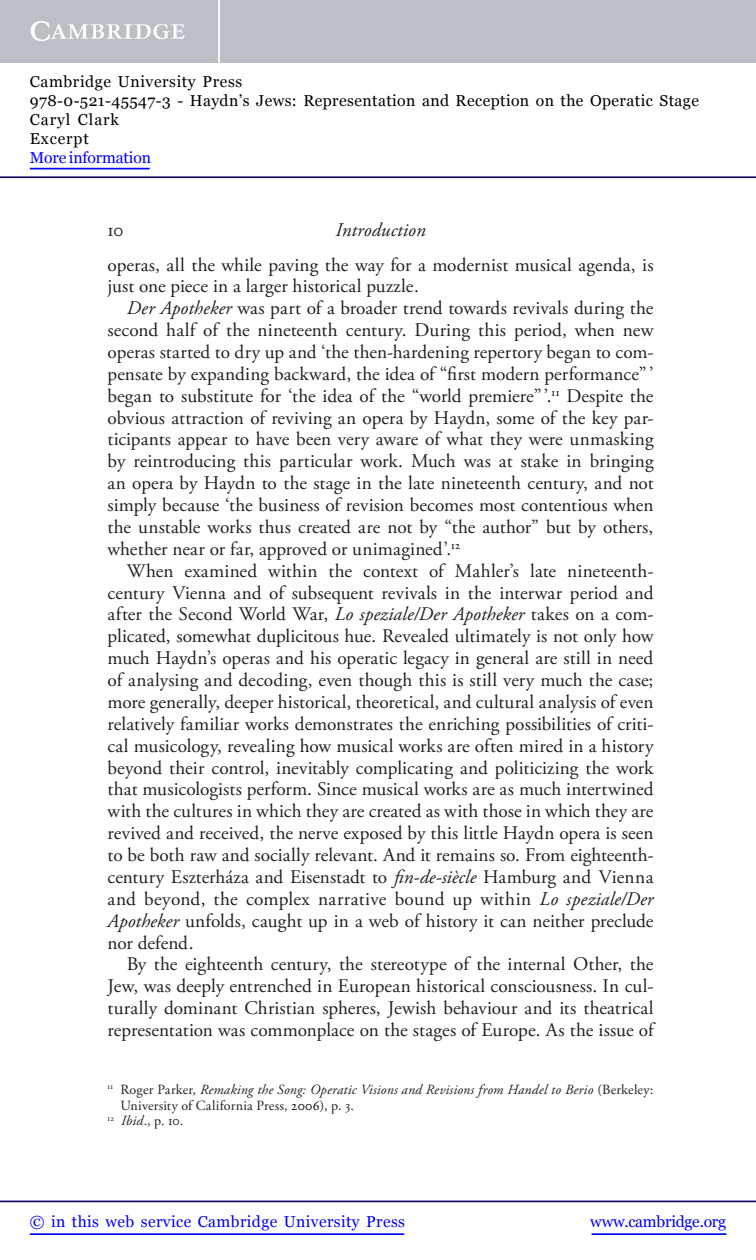
<style>
.page{position:relative;width:756px;height:1260px;background:#fff}
.page>*{position:absolute;margin:0;border:0;box-sizing:border-box;transform-origin:0 0}
.t1{font:19.25px/21.9px "Adobe Garamond Pro";color:#231f20;text-align:justify}
.t2{font:italic 19.25px "Adobe Garamond Pro";letter-spacing:.005em;color:#231f20}
.t3{font:15.75px/18.9px "Georgia";letter-spacing:.025em;color:#000}
.t4{font:15.75px "Georgia";letter-spacing:.025em;color:#0000f1}
.t5{font:15.75px "Georgia";letter-spacing:-.015em;color:#0000f1}
.t6{font:15.75px "Georgia";letter-spacing:-.01em;color:#0000f1}
.t7{font:italic 14px "Adobe Garamond Pro";letter-spacing:.015em;color:#231f20}
.t8{font:14px "Adobe Garamond Pro";letter-spacing:.015em;color:#231f20}
.s1{font-style:italic}
.s2{font-style:normal}
.s3{color:#000}
</style>
<div class="page">
<div style="left:0;top:0;width:756px;height:63px;background:#bac0c6"></div>
<svg style="left:31px;top:21px;width:154px;height:20px"></svg>
<hr style="left:218px;top:0;width:2px;height:63px;background:#fff">
<hr style="left:0;top:176px;width:756px;height:2px;background:#150666">
<hr style="left:0;top:1201px;width:756px;height:1px;background:#150666">
<hr style="left:592px;top:1233px;width:134px;height:2px;background:#0000f1">
<hr style="left:30px;top:1233px;width:374px;height:2px;background:#0000f1">
<hr style="left:30px;top:168px;width:120px;height:1px;background:#0000f1">
<p class="t3" style="left:30px;top:72px;width:671px">Cambridge University Press<br>978-0-521-45547-3 - Haydn’s Jews: Representation and Reception on the Operatic Stage Caryl Clark<br>Excerpt</p>
<p class="t6" style="left:30px;top:148px;width:123px">More information</p>
<p class="t1" style="left:108px;top:220px;width:17px">10</p>
<p class="t2" style="left:335px;top:222px;width:92px">Introduction</p>
<p class="t1" style="left:108px;top:255px;width:547px">operas, all the while paving the way for a modernist musical agenda, is just one piece in a larger historical puzzle.</p>
<p class="t1" style="left:108px;top:299px;width:548px;text-indent:19px"><span class="s1">Der Apotheker</span> was part of a broader trend towards revivals during the second half of the nineteenth century. During this period, when new operas started to dry up and ‘the then-hardening repertory began to com&shy;pensate by expanding backward, the idea of “first modern performance”’ began to substitute for ‘the idea of the “world premiere” ’.<sup>11</sup> Despite the obvious attraction of reviving an opera by Haydn, some of the key par&shy;ticipants appear to have been very aware of what they were unmasking by reintroducing this particular work. Much was at stake in bringing an opera by Haydn to the stage in the late nineteenth century, and not simply because ‘the business of revision becomes most contentious when the unstable works thus created are not by “the author” but by others, whether near or far, approved or unimagined’.<sup>12</sup></p>
<p class="t1" style="left:108px;top:561px;width:548px;text-indent:19px">When examined within the context of Mahler’s late nineteenth&shy;century Vienna and of subsequent revivals in the interwar period and after the Second World War, <span class="s1">Lo speziale/Der Apotheker</span> takes on a com&shy;plicated, somewhat duplicitous hue. Revealed ultimately is not only how much Haydn’s operas and his operatic legacy in general are still in need of analysing and decoding, even though this is still very much the case; more generally, deeper historical, theoretical, and cultural analysis of even relatively familiar works demonstrates the enriching possibilities of criti&shy;cal musicology, revealing how musical works are often mired in a history beyond their control, inevitably complicating and politicizing the work that musicologists perform. Since musical works are as much intertwined with the cultures in which they are created as with those in which they are revived and received, the nerve exposed by this little Haydn opera is seen to be both raw and socially relevant. And it remains so. From eighteenth&shy;century Eszterháza and Eisenstadt to <span class="s1">fin</span>-<span class="s1">de</span>-<span class="s1">siècle</span> Hamburg and Vienna and beyond, the complex narrative bound up within <span class="s1">Lo speziale/Der Apotheker</span> unfolds, caught up in a web of history it can neither preclude nor defend.</p>
<p class="t1" style="left:108px;top:955px;width:548px;text-indent:19px">By the eighteenth century, the stereotype of the internal Other, the Jew, was deeply entrenched in European historical consciousness. In cul&shy;turally dominant Christian spheres, Jewish behaviour and its theatrical representation was commonplace on the stages of Europe. As the issue of</p>
<p class="t7" style="left:108px;top:1084px;width:547px"><sup>11</sup> <span class="s2">Roger Parker,</span> Remaking the Song: Operatic Visions and Revisions from Handel to Berio <span class="s2">(Berkeley:</span></p>
<p class="t8" style="left:120px;top:1100px;width:235px">University of California Press, <span class="s3">2006</span>), p. 3.</p>
<p class="t8" style="left:108px;top:1115px;width:77px"><sup>12</sup> <span class="s1">Ibid</span>., p. 10.</p>
<p class="t4" style="left:30px;top:1213px;width:377px">© in this web service Cambridge University Press</p>
<p class="t5" style="left:590px;top:1213px;width:137px">www.cambridge.org</p>
</div>
